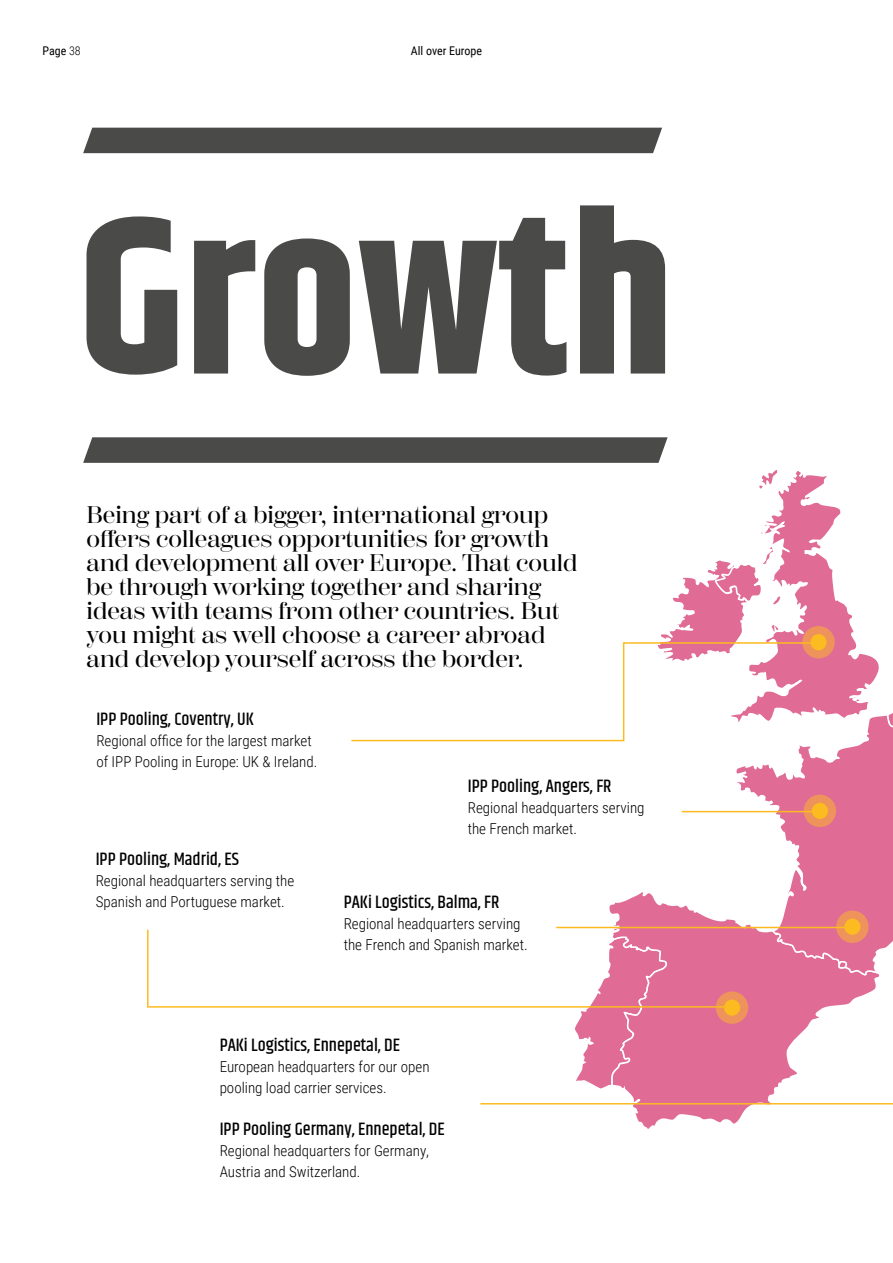
<style>
.page{position:relative;width:893px;height:1263px;background:#fff}
.page>*{position:absolute;margin:0;border:0;box-sizing:border-box;transform-origin:0 0}
.t1{font:700 225px "Khand";color:#4a4a49}
.t2{font:500 24px/24px "Scotch Display";color:#000}
.t3{font:500 18px "Khand";color:#000}
.t4{font:300 15px/21px "Roboto Condensed";color:#000}
.t5{font:12px "Roboto Condensed";color:#000}
.s1{font-weight:300}
</style>
<div class="page">
<svg style="left:633px;top:1105px;width:118px;height:24px"></svg>
<svg style="left:147px;top:929px;width:332px;height:79px"></svg>
<svg style="left:479px;top:768px;width:414px;height:337px"></svg>
<svg style="left:716px;top:991px;width:32px;height:33px"></svg>
<div style="left:724px;top:999px;width:16px;height:17px;background:#fbbb21;border-radius:50%"></div>
<div style="left:83px;top:128px;width:579px;height:25px;background:#4a4a49"></div>
<svg style="left:83px;top:437px;width:810px;height:331px"></svg>
<p class="t5" style="left:43px;top:42px;width:40px">Page <span class="s1">38</span></p>
<p class="t5" style="left:411px;top:42px;width:72px">All over Europe</p>
<h1 class="t1" style="left:79px;top:137px;width:597px">Growth</h1>
<p class="t2" style="left:87px;top:503px;width:492px">Being part of a bigger, international group offers colleagues opportunities for growth and development all over Europe. That could be through working together and sharing ideas with teams from other countries. But you might as well choose a career abroad and develop yourself across the border.</p>
<p class="t3" style="left:96px;top:708px;width:159px">IPP Pooling, Coventry, UK</p>
<p class="t4" style="left:96px;top:730px;width:222px">Regional office for the largest market of IPP Pooling in Europe: UK &amp; Ireland.</p>
<p class="t3" style="left:96px;top:848px;width:145px">IPP Pooling, Madrid, ES</p>
<p class="t4" style="left:96px;top:870px;width:200px">Regional headquarters serving the<br>Spanish and Portuguese market.</p>
<p class="t3" style="left:468px;top:775px;width:145px">IPP Pooling, Angers, FR</p>
<p class="t4" style="left:468px;top:796px;width:178px">Regional headquarters serving the French market.</p>
<p class="t3" style="left:344px;top:890px;width:157px">PAKi Logistics, Balma, FR</p>
<p class="t4" style="left:344px;top:912px;width:186px">Regional headquarters serving the French and Spanish market.</p>
<p class="t3" style="left:220px;top:1033px;width:182px">PAKi Logistics, Ennepetal, DE</p>
<p class="t4" style="left:220px;top:1055px;width:211px">European headquarters for our open pooling load carrier services.</p>
<p class="t3" style="left:220px;top:1118px;width:227px">IPP Pooling Germany, Ennepetal, DE</p>
<p class="t4" style="left:220px;top:1140px;width:211px">Regional headquarters for Germany,<br>Austria and Switzerland.</p>
</div>
